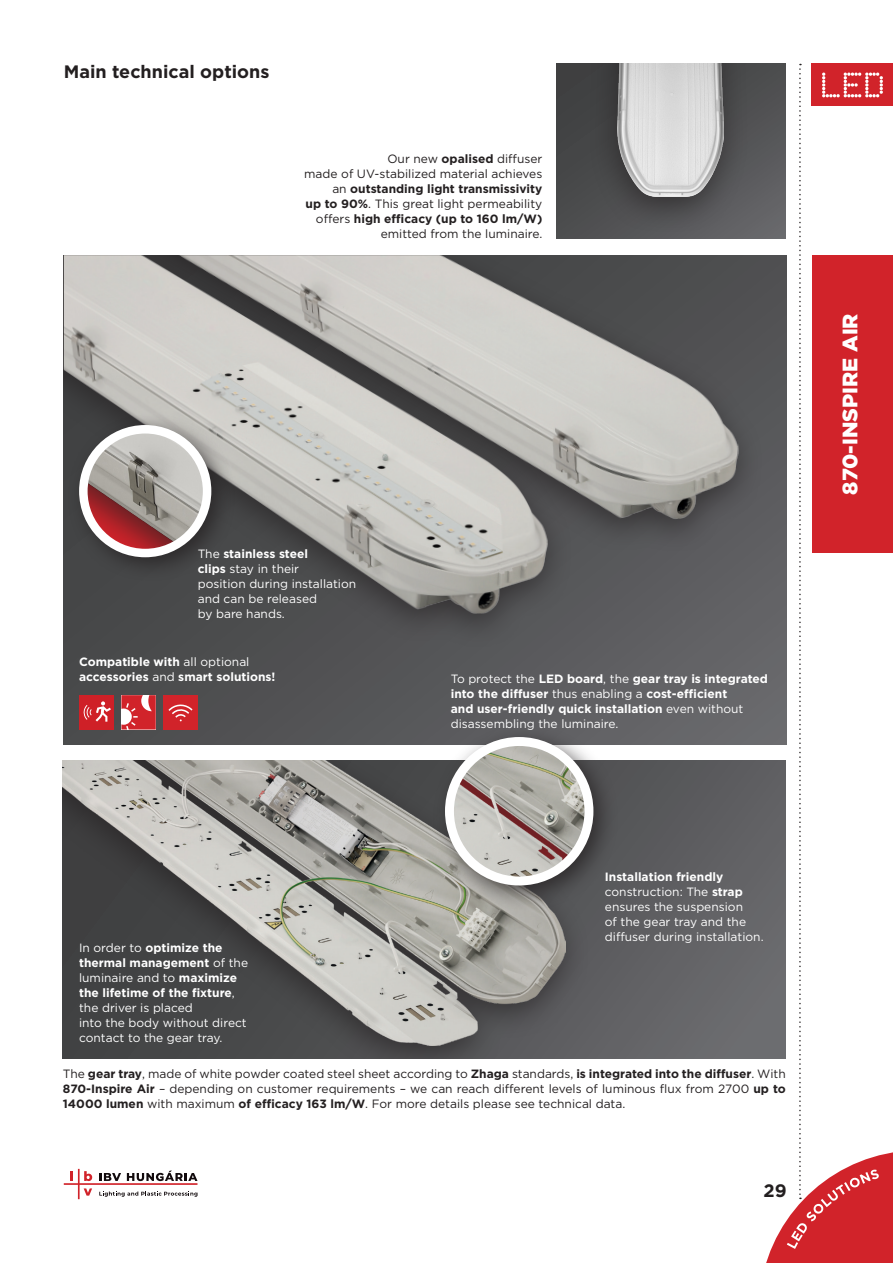
<style>
.page{position:relative;width:893px;height:1263px;background:#fff}
.page>*{position:absolute;margin:0;border:0;box-sizing:border-box;transform-origin:0 0}
.t1{font:900 21px "Gotham";color:#fff}
.t2{font:700 18px "Gotham";color:#231f20}
.t3{font:12px/15px "Gotham";color:#231f20}
.t4{font:700 12px/15px "Gotham";color:#fff}
.t5{font:12px/15px "Gotham";color:#fff}
.t6{font:700 12px "Gotham";color:#231f20}
.s1{font-weight:700}
.s2{font-weight:400}
</style>
<div class="page">
<svg style="left:64px;top:1169px;width:133px;height:30px"></svg>
<div style="left:64px;top:255px;width:723px;height:489px;background:linear-gradient(to right,#4a494a,#646569)"></div>
<svg style="left:761px;top:64px;width:132px;height:1199px"></svg>
<svg style="left:121px;top:695px;width:35px;height:34px"></svg>
<div style="left:163px;top:695px;width:34px;height:34px;background:#d1232a"></div>
<svg style="left:168px;top:704px;width:25px;height:17px"></svg>
<div style="left:80px;top:695px;width:34px;height:34px;background:#cf2027"></div>
<svg style="left:84px;top:701px;width:27px;height:21px"></svg>
<div style="left:63px;top:760px;width:723px;height:298px;background:#616164"></div>
<div style="left:63px;top:760px;width:527px;height:298px;background:#231f20;opacity:.66"></div>
<img style="left:63px;top:760px;width:503px;height:285px">
<div style="left:432px;top:724px;width:187px;height:187px;background:#231f20;opacity:.75"></div>
<div style="left:449px;top:741px;width:140px;height:140px;background:#231f20;opacity:.66"></div>
<img style="left:449px;top:741px;width:140px;height:140px;border-radius:70px">
<div style="left:445px;top:737px;width:148px;height:148px;border:9px solid #fff;border-radius:50%"></div>
<div style="left:104px;top:255px;width:659px;height:299px;background:#545557"></div>
<img style="left:572px;top:255px;width:170px;height:309px">
<div style="left:64px;top:255px;width:508px;height:393px;background:#231f20;opacity:.66"></div>
<img style="left:64px;top:255px;width:485px;height:366px">
<div style="left:67px;top:413px;width:169px;height:169px;background:#231f20;opacity:.75"></div>
<div style="left:83px;top:429px;width:124px;height:124px;background:#231f20;opacity:.66"></div>
<img style="left:83px;top:429px;width:124px;height:124px;border-radius:62px">
<div style="left:79px;top:425px;width:132px;height:132px;border:8px solid #fff;border-radius:50%"></div>
<svg style="left:557px;top:64px;width:229px;height:174px"></svg>
<div style="left:587px;top:64px;width:162px;height:169px;background:#231f20;opacity:.66"></div>
<img style="left:618px;top:64px;width:105px;height:133px">
<p class="t2" style="left:64px;top:60px;width:207px">Main technical options</p>
<p class="t3" style="left:387px;top:151px;width:156px">Our new <span class="s1">opalised</span> diffuser</p>
<p class="t3" style="left:304px;top:166px;width:240px">made of UV-stabilized material achieves</p>
<p class="t6" style="left:332px;top:181px;width:212px"><span class="s2">an</span> outstanding light transmissivity</p>
<p class="t3" style="left:306px;top:196px;width:238px;text-align:right"><span class="s1">up to 90%</span>. This great light permeability offers <span class="s1">high efficacy (up to 160 lm/W) </span>emitted from the luminaire.</p>
<p class="t4" style="left:198px;top:546px;width:112px"><span class="s2">The</span> stainless steel</p>
<p class="t5" style="left:198px;top:561px;width:103px"><span class="s1">clips</span> stay in their</p>
<p class="t5" style="left:198px;top:576px;width:160px">position during installation and can be released</p>
<p class="t5" style="left:198px;top:606px;width:89px">by bare hands.</p>
<p class="t4" style="left:79px;top:654px;width:198px">Compatible with <span class="s2">all optional </span>accessories <span class="s2">and</span> smart solutions!</p>
<p class="t4" style="left:451px;top:671px;width:319px"><span class="s2">To protect the</span> LED board<span class="s2">, the</span> gear tray is integrated</p>
<p class="t4" style="left:451px;top:686px;width:278px">into the diffuser <span class="s2">thus enabling a</span> cost-efficient</p>
<p class="t4" style="left:451px;top:701px;width:294px">and user-friendly quick installation <span class="s2">even without</span></p>
<p class="t5" style="left:451px;top:716px;width:169px">disassembling the luminaire.</p>
<p class="t1" style="left:836px;top:494px;width:183px;rotate:-90deg">870-INSPIRE AIR</p>
<p class="t4" style="left:79px;top:940px;width:145px"><span class="s2">In order to</span> optimize the</p>
<p class="t4" style="left:79px;top:955px;width:171px">thermal management <span class="s2">of the</span></p>
<p class="t5" style="left:79px;top:969px;width:159px">luminaire and to <span class="s1">maximize</span></p>
<p class="t4" style="left:79px;top:985px;width:157px">the lifetime of the fixture<span class="s2">, the driver is placed</span></p>
<p class="t5" style="left:79px;top:1014px;width:169px">into the body without direct</p>
<p class="t5" style="left:79px;top:1029px;width:145px">contact to the gear tray.</p>
<p class="t5" style="left:605px;top:869px;width:160px"><span class="s1">Installation friendly </span>construction: The <span class="s1">strap </span>ensures the suspension<br>of the gear tray and the diffuser during installation.</p>
<p class="t3" style="left:63px;top:1066px;width:724px">The <span class="s1">gear tray</span>, made of white powder coated steel sheet according to <span class="s1">Zhaga</span> standards, <span class="s1">is integrated into the diffuser</span>. With</p>
<p class="t3" style="left:63px;top:1081px;width:724px"><span class="s1">870-Inspire Air</span> – depending on customer requirements – we can reach different levels of luminous flux from 2700 <span class="s1">up to<br>14000 lumen</span> with maximum <span class="s1">of efficacy 163 lm/W</span>. For more details please see technical data.</p>
<h2 class="t2" style="left:763px;top:1178px;width:25px">29</h2>
</div>
